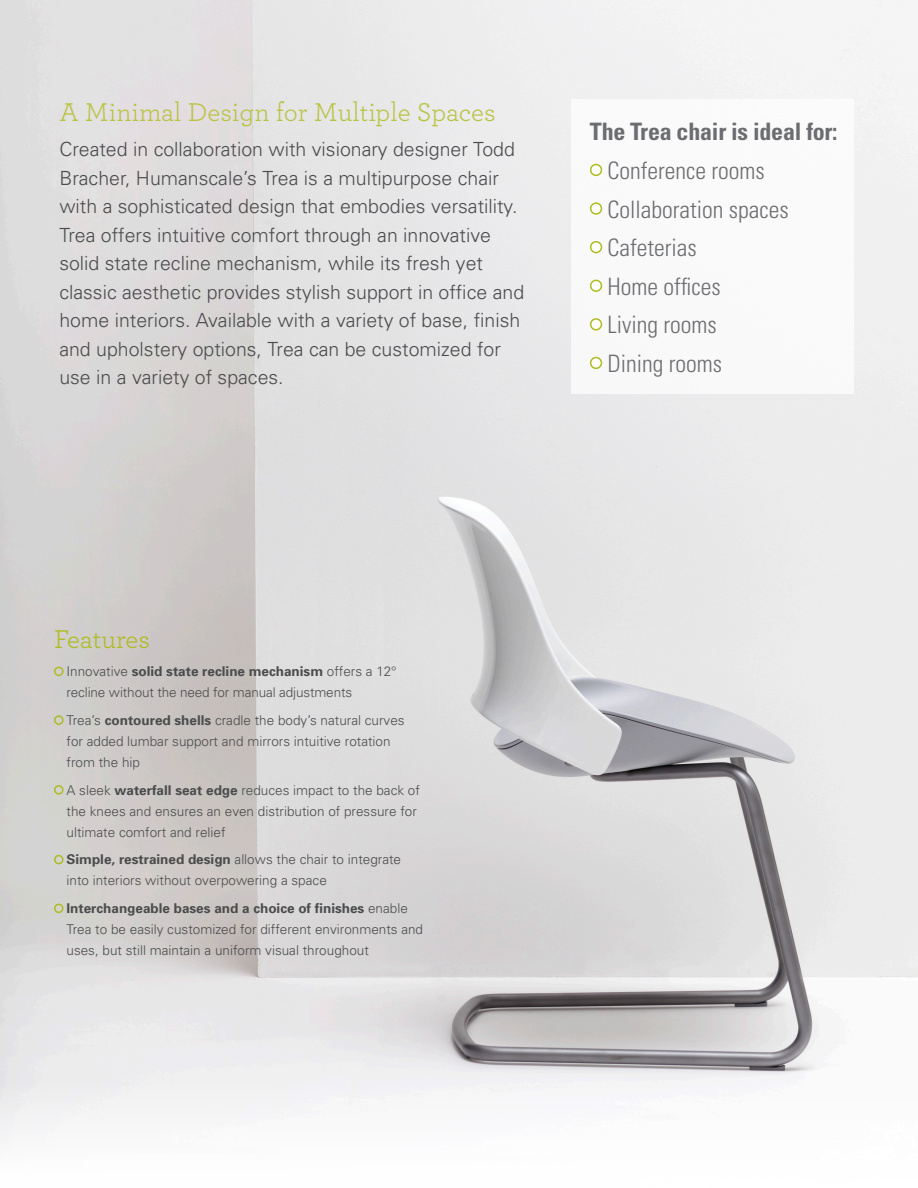
<style>
.page{position:relative;width:918px;height:1188px;background:#fff}
.page>*{position:absolute;margin:0;border:0;box-sizing:border-box;transform-origin:0 0}
.t1{font:27px "Archer";color:#b9c343}
.t2{font:27px "Archer";color:#aebc21}
.t3{font:300 condensed 24px "Univers";color:#6c6d70}
.t4{font:700 condensed 24px "Univers";letter-spacing:-.01em;color:#6c6d70}
.t5{font:300 19.5px/28.5px "Univers";color:#4b4c4d}
.t6{font:300 13.5px/21px "Univers";color:#4b4c4d}
.s1{font-weight:700}
</style>
<div class="page">
<img style="left:0;top:0;width:918px;height:1141px">
<div style="left:571px;top:99px;width:283px;height:295px;background:#fff"></div>
<div style="left:590px;top:164px;width:12px;height:12px;border:2px solid #aebc21;border-radius:50%"></div>
<div style="left:590px;top:202px;width:12px;height:13px;border:2px solid #aebc21;border-radius:50%"></div>
<div style="left:590px;top:241px;width:12px;height:12px;border:2px solid #aebc21;border-radius:50%"></div>
<div style="left:590px;top:280px;width:12px;height:12px;border:2px solid #aebc21;border-radius:50%"></div>
<div style="left:590px;top:318px;width:12px;height:12px;border:2px solid #aebc21;border-radius:50%"></div>
<div style="left:590px;top:357px;width:12px;height:12px;border:2px solid #aebc21;border-radius:50%"></div>
<div style="left:54px;top:667px;width:10px;height:9px;border:2px solid #aebc21;border-radius:50%"></div>
<div style="left:54px;top:715px;width:10px;height:10px;border:2px solid #aebc21;border-radius:50%"></div>
<div style="left:54px;top:785px;width:10px;height:10px;border:2px solid #aebc21;border-radius:50%"></div>
<div style="left:54px;top:855px;width:10px;height:9px;border:2px solid #aebc21;border-radius:50%"></div>
<div style="left:54px;top:904px;width:10px;height:9px;border:2px solid #aebc21;border-radius:50%"></div>
<p class="t1" style="left:59px;top:93px;width:438px">A Minimal Design for Multiple Spaces</p>
<p class="t5" style="left:59px;top:134px;width:466px">Created in collaboration with visionary designer Todd Bracher, Humanscale’s Trea is a multipurpose chair with a sophisticated design that embodies versatility.<br>Trea offers intuitive comfort through an innovative solid state recline mechanism, while its fresh yet classic aesthetic provides stylish support in office and home interiors. Available with a variety of base, finish and upholstery options, Trea can be customized for use in a variety of spaces.</p>
<p class="t4" style="left:590px;top:117px;width:249px">The Trea chair is ideal for:</p>
<p class="t3" style="left:608px;top:156px;width:159px">Conference rooms</p>
<p class="t3" style="left:608px;top:195px;width:183px">Collaboration spaces</p>
<p class="t3" style="left:608px;top:233px;width:91px">Cafeterias</p>
<p class="t3" style="left:608px;top:272px;width:115px">Home offices</p>
<p class="t3" style="left:608px;top:311px;width:111px">Living rooms</p>
<p class="t3" style="left:608px;top:349px;width:116px">Dining rooms</p>
<p class="t2" style="left:54px;top:621px;width:97px">Features</p>
<p class="t6" style="left:67px;top:660px;width:331px">Innovative <span class="s1">solid state recline mechanism</span> offers a 12° recline without the need for manual adjustments</p>
<p class="t6" style="left:67px;top:709px;width:340px">Trea’s <span class="s1">contoured shells</span> cradle the body’s natural curves for added lumbar support and mirrors intuitive rotation from the hip</p>
<p class="t6" style="left:67px;top:779px;width:355px">A sleek <span class="s1">waterfall seat edge</span> reduces impact to the back of the knees and ensures an even distribution of pressure for ultimate comfort and relief</p>
<p class="t6" style="left:67px;top:849px;width:336px"><span class="s1">Simple, restrained design</span> allows the chair to integrate into interiors without overpowering a space</p>
<p class="t6" style="left:67px;top:897px;width:358px"><span class="s1">Interchangeable bases and a choice of finishes</span> enable<br>Trea to be easily customized for different environments and uses, but still maintain a uniform visual throughout</p>
</div>
